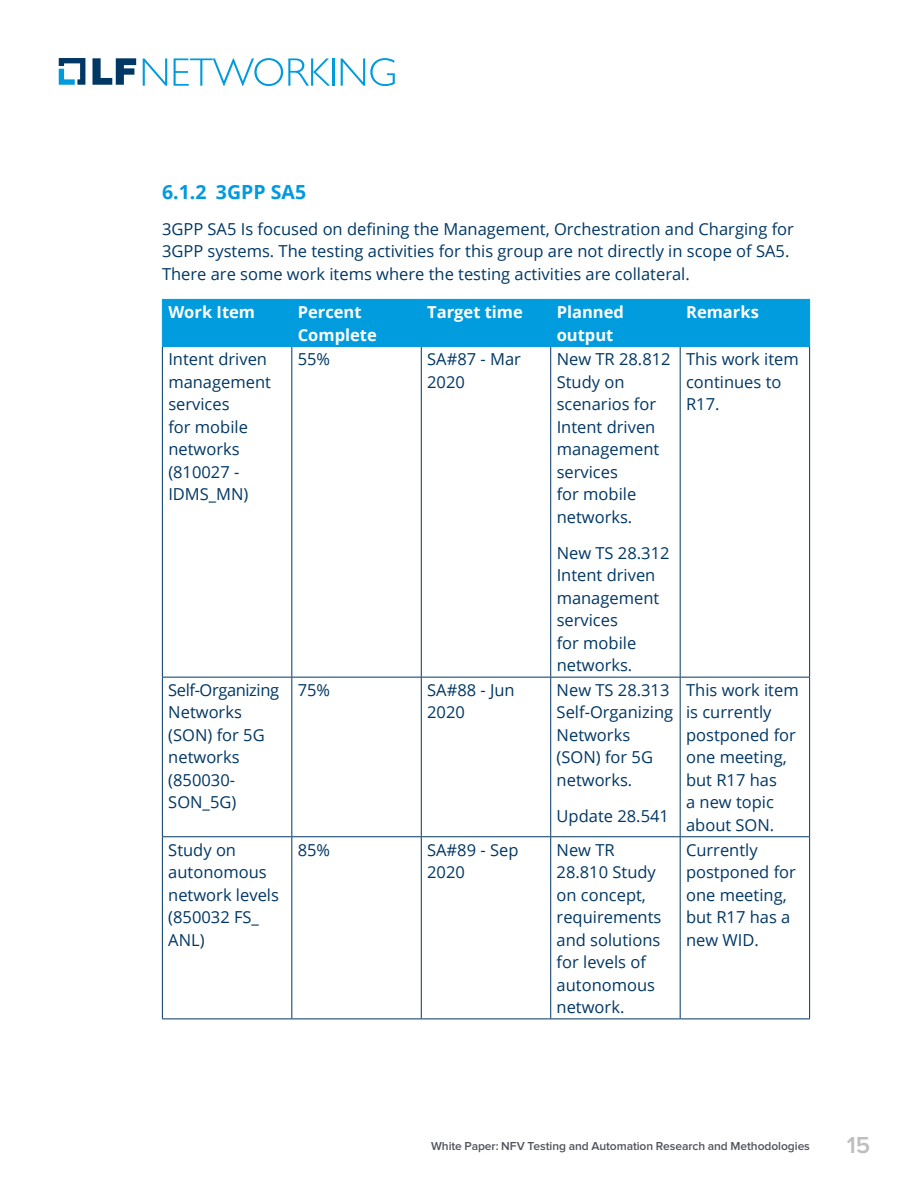
<style>
.page{position:relative;width:918px;height:1188px;background:#fff}
.page>*{position:absolute;margin:0;border:0;box-sizing:border-box;transform-origin:0 0}
.t1{font:600 24px "Proxima Nova";color:#bcbec0}
.t2{font:700 19.5px "Open Sans";color:#009ade}
.t3{font:16.5px/22.5px "Open Sans";color:#003764}
.t4{font:700 16.5px/22.5px "Open Sans";color:#fff}
.t5{font:600 12px "Proxima Nova";letter-spacing:-.005em;color:#50535c}
</style>
<div class="page">
<svg style="left:143px;top:58px;width:24px;height:28px"></svg>
<svg style="left:174px;top:58px;width:156px;height:28px"></svg>
<hr style="left:332px;top:58px;width:2px;height:28px;background:#009ade">
<svg style="left:341px;top:58px;width:54px;height:28px"></svg>
<svg style="left:59px;top:58px;width:26px;height:27px"></svg>
<svg style="left:92px;top:58px;width:44px;height:27px"></svg>
<div style="left:163px;top:300px;width:646px;height:46px;background:#009cde"></div>
<hr style="left:162px;top:347px;width:1px;height:330px;background:#003764">
<hr style="left:291px;top:347px;width:1px;height:330px;background:#003764">
<hr style="left:421px;top:347px;width:1px;height:330px;background:#003764">
<hr style="left:550px;top:347px;width:1px;height:330px;background:#003764">
<hr style="left:680px;top:347px;width:1px;height:330px;background:#003764">
<hr style="left:809px;top:347px;width:1px;height:330px;background:#003764">
<hr style="left:162px;top:677px;width:130px;height:1px;background:#003764">
<hr style="left:162px;top:678px;width:1px;height:158px;background:#003764">
<hr style="left:292px;top:677px;width:129px;height:1px;background:#003764">
<hr style="left:291px;top:678px;width:1px;height:158px;background:#003764">
<hr style="left:421px;top:677px;width:130px;height:1px;background:#003764">
<hr style="left:421px;top:678px;width:1px;height:158px;background:#003764">
<hr style="left:551px;top:677px;width:129px;height:1px;background:#003764">
<hr style="left:550px;top:678px;width:1px;height:158px;background:#003764">
<hr style="left:680px;top:677px;width:130px;height:1px;background:#003764">
<hr style="left:680px;top:678px;width:1px;height:158px;background:#003764">
<hr style="left:809px;top:678px;width:1px;height:158px;background:#003764">
<hr style="left:162px;top:836px;width:130px;height:1px;background:#003764">
<hr style="left:162px;top:837px;width:1px;height:182px;background:#003764">
<hr style="left:292px;top:836px;width:129px;height:1px;background:#003764">
<hr style="left:291px;top:837px;width:1px;height:182px;background:#003764">
<hr style="left:421px;top:836px;width:130px;height:1px;background:#003764">
<hr style="left:421px;top:837px;width:1px;height:182px;background:#003764">
<hr style="left:551px;top:836px;width:129px;height:1px;background:#003764">
<hr style="left:550px;top:837px;width:1px;height:182px;background:#003764">
<hr style="left:680px;top:836px;width:130px;height:1px;background:#003764">
<hr style="left:680px;top:837px;width:1px;height:182px;background:#003764">
<hr style="left:809px;top:837px;width:1px;height:182px;background:#003764">
<hr style="left:162px;top:1019px;width:130px;height:1px;background:#003764">
<hr style="left:292px;top:1019px;width:129px;height:1px;background:#003764">
<hr style="left:421px;top:1019px;width:130px;height:1px;background:#003764">
<hr style="left:551px;top:1019px;width:129px;height:1px;background:#003764">
<hr style="left:680px;top:1019px;width:130px;height:1px;background:#003764">
<hr style="left:162px;top:299px;width:130px;height:1px;background:#009cde">
<hr style="left:162px;top:300px;width:1px;height:46px;background:#009cde">
<hr style="left:292px;top:299px;width:129px;height:1px;background:#009cde">
<hr style="left:291px;top:300px;width:1px;height:46px;background:#009cde">
<hr style="left:421px;top:299px;width:130px;height:1px;background:#009cde">
<hr style="left:421px;top:300px;width:1px;height:46px;background:#009cde">
<hr style="left:551px;top:299px;width:129px;height:1px;background:#009cde">
<hr style="left:550px;top:300px;width:1px;height:46px;background:#009cde">
<hr style="left:680px;top:299px;width:130px;height:1px;background:#009cde">
<hr style="left:680px;top:300px;width:1px;height:46px;background:#009cde">
<hr style="left:809px;top:300px;width:1px;height:46px;background:#009cde">
<hr style="left:162px;top:346px;width:130px;height:1px;background:#009cde">
<hr style="left:292px;top:346px;width:129px;height:1px;background:#009cde">
<hr style="left:421px;top:346px;width:130px;height:1px;background:#009cde">
<hr style="left:551px;top:346px;width:129px;height:1px;background:#009cde">
<hr style="left:680px;top:346px;width:130px;height:1px;background:#009cde">
<p class="t2" style="left:162px;top:178px;width:146px">6.1.2 3GPP SA5</p>
<p class="t3" style="left:162px;top:217px;width:633px">3GPP SA5 Is focused on defining the Management, Orchestration and Charging for<br>3GPP systems. The testing activities for this group are not directly in scope of SA5.<br>There are some work items where the testing activities are collateral.</p>
<p class="t4" style="left:168px;top:300px;width:88px">Work Item</p>
<p class="t4" style="left:298px;top:300px;width:81px">Percent<br>Complete</p>
<p class="t4" style="left:427px;top:300px;width:97px">Target time</p>
<p class="t4" style="left:557px;top:300px;width:69px">Planned output</p>
<p class="t4" style="left:686px;top:300px;width:74px">Remarks</p>
<p class="t3" style="left:168px;top:347px;width:104px">Intent driven management services<br>for mobile networks (810027 -<br>IDMS_MN)</p>
<p class="t3" style="left:298px;top:348px;width:34px">55%</p>
<p class="t3" style="left:427px;top:348px;width:95px">SA#87 - Mar<br>2020</p>
<p class="t3" style="left:557px;top:348px;width:116px">New TR 28.812<br>Study on scenarios for<br>Intent driven management services<br>for mobile networks.</p>
<p class="t3" style="left:557px;top:541px;width:114px">New TS 28.312<br>Intent driven management services<br>for mobile networks.</p>
<p class="t3" style="left:686px;top:348px;width:114px">This work item continues to<br>R17.</p>
<p class="t3" style="left:168px;top:678px;width:112px">Self-Organizing<br>Networks (SON) for 5G networks (850030-<br>SON_5G)</p>
<p class="t3" style="left:298px;top:678px;width:34px">75%</p>
<p class="t3" style="left:427px;top:678px;width:89px">SA#88 - Jun<br>2020</p>
<p class="t3" style="left:557px;top:678px;width:118px">New TS 28.313<br>Self-Organizing<br>Networks (SON) for 5G networks.</p>
<p class="t3" style="left:557px;top:804px;width:114px">Update 28.541</p>
<p class="t3" style="left:686px;top:678px;width:114px">This work item is currently postponed for one meeting, but R17 has<br>a new topic about SON.</p>
<p class="t3" style="left:168px;top:838px;width:112px">Study on autonomous network levels (850032 FS_<br>ANL)</p>
<p class="t3" style="left:298px;top:838px;width:34px">85%</p>
<p class="t3" style="left:427px;top:838px;width:93px">SA#89 - Sep<br>2020</p>
<p class="t3" style="left:557px;top:838px;width:106px">New TR<br>28.810 Study on concept, requirements and solutions for levels of autonomous network.</p>
<p class="t3" style="left:686px;top:838px;width:111px">Currently postponed for one meeting, but R17 has a new WID.</p>
<p class="t5" style="left:431px;top:1141px;width:380px">White Paper: NFV Testing and Automation Research and Methodologies</p>
<h1 class="t1" style="left:847px;top:1134px;width:25px">15</h1>
</div>
